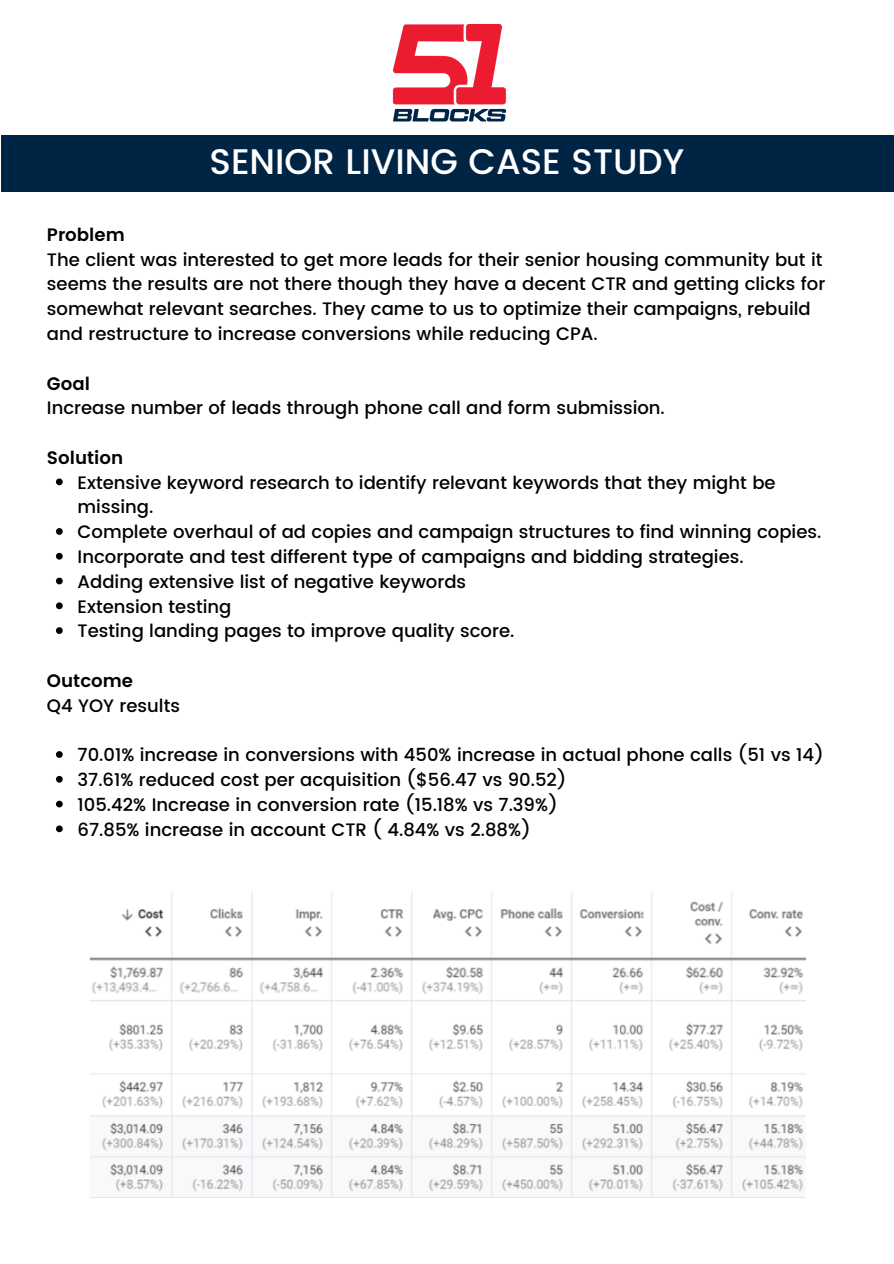
<style>
.page{position:relative;width:894px;height:1264px;background:#fff}
.page>*{position:absolute;margin:0;border:0;box-sizing:border-box;transform-origin:0 0}
.t1{font:500 35.55px "Poppins";color:#fff}
.t2{font:500 18px/24.8px "Poppins";color:#000}
.t3{font:600 18px "Poppins";color:#000}
</style>
<div class="page">
<svg style="left:56px;top:478px;width:7px;height:7px"></svg>
<svg style="left:56px;top:528px;width:7px;height:7px"></svg>
<svg style="left:56px;top:553px;width:7px;height:6px"></svg>
<svg style="left:56px;top:577px;width:7px;height:7px"></svg>
<svg style="left:56px;top:602px;width:7px;height:7px"></svg>
<svg style="left:56px;top:627px;width:7px;height:7px"></svg>
<svg style="left:56px;top:751px;width:7px;height:7px"></svg>
<svg style="left:56px;top:776px;width:7px;height:6px"></svg>
<svg style="left:56px;top:800px;width:7px;height:7px"></svg>
<svg style="left:56px;top:825px;width:7px;height:7px"></svg>
<img style="left:89px;top:891px;width:715px;height:305px">
<div style="left:2px;top:135px;width:891px;height:57px;background:#002544"></div>
<img style="left:392px;top:24px;width:115px;height:98px">
<p class="t1" style="left:209px;top:141px;width:476px">SENIOR LIVING CASE STUDY</p>
<p class="t3" style="left:47px;top:224px;width:79px">Problem</p>
<p class="t2" style="left:47px;top:247px;width:779px">The client was interested to get more leads for their senior housing community but it seems the results are not there though they have a decent CTR and getting clicks for somewhat relevant searches. They came to us to optimize their campaigns, rebuild and restructure to increase conversions while reducing CPA.</p>
<p class="t3" style="left:47px;top:373px;width:45px">Goal</p>
<p class="t2" style="left:47px;top:396px;width:619px">Increase number of leads through phone call and form submission.</p>
<p class="t3" style="left:47px;top:447px;width:78px">Solution</p>
<p class="t2" style="left:78px;top:470px;width:699px">Extensive keyword research to identify relevant keywords that they might be missing.</p>
<p class="t2" style="left:78px;top:519px;width:745px">Complete overhaul of ad copies and campaign structures to find winning copies.</p>
<p class="t2" style="left:78px;top:544px;width:667px">Incorporate and test different type of campaigns and bidding strategies.</p>
<p class="t2" style="left:78px;top:569px;width:390px">Adding extensive list of negative keywords</p>
<p class="t2" style="left:78px;top:594px;width:155px">Extension testing</p>
<p class="t2" style="left:78px;top:618px;width:438px">Testing landing pages to improve quality score.</p>
<p class="t3" style="left:47px;top:670px;width:88px">Outcome</p>
<p class="t2" style="left:47px;top:693px;width:134px">Q4 YOY results</p>
<p class="t2" style="left:78px;top:742px;width:747px">70.01% increase in conversions with 450% increase in actual phone calls (51 vs 14)</p>
<p class="t2" style="left:78px;top:767px;width:490px">37.61% reduced cost per acquisition ($56.47 vs 90.52)</p>
<p class="t2" style="left:78px;top:792px;width:481px">105.42% Increase in conversion rate (15.18% vs 7.39%)</p>
<p class="t2" style="left:78px;top:817px;width:454px">67.85% increase in account CTR ( 4.84% vs 2.88%)</p>
</div>
